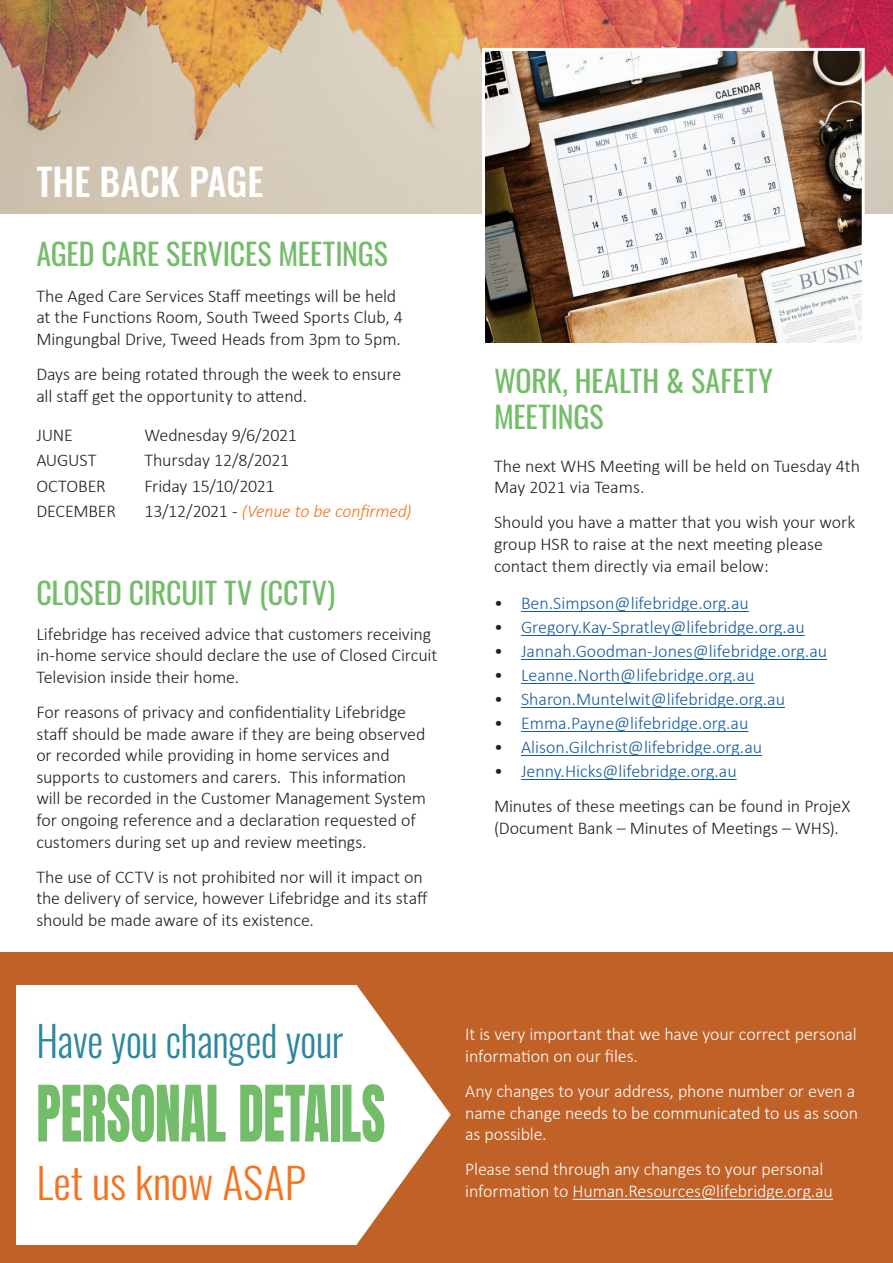
<style>
.page{position:relative;width:893px;height:1263px;background:#fff}
.page>*{position:absolute;margin:0;border:0;box-sizing:border-box;transform-origin:0 0}
.t1{font:66.15px "Anton";letter-spacing:-.005em;color:#73bc69;scale:.78 1}
.t2{font:300 42px "Oswald";letter-spacing:-.005em;color:#2c87a0;scale:.94 1}
.t3{font:300 42px "Oswald";letter-spacing:-.005em;color:#f47321;scale:1.05 1}
.t4{font:500 37.5px "Oswald";color:#fff}
.t5{font:30px/36px "Oswald";color:#73bc69}
.t6{font:300 18px/21.6px "Calibri";letter-spacing:-.005em;color:#231f20}
.t7{font:300 18px "Calibri";color:#175d9e}
.t8{font:300 18px/21.6px "Calibri";letter-spacing:-.01em;color:#fff}
.t9{font:italic 300 18px "Calibri";letter-spacing:-.01em;color:#f47321}
.s1{font-style:normal;color:#231f20}
.s2{color:#231f20}
</style>
<div class="page">
<div style="left:0;top:952px;width:893px;height:311px;background:#c06128"></div>
<hr style="left:521px;top:611px;width:228px;height:1px;background:#175d9e">
<hr style="left:521px;top:635px;width:284px;height:1px;background:#175d9e">
<hr style="left:521px;top:659px;width:306px;height:1px;background:#175d9e">
<hr style="left:521px;top:683px;width:233px;height:1px;background:#175d9e">
<hr style="left:521px;top:707px;width:264px;height:1px;background:#175d9e">
<hr style="left:521px;top:731px;width:227px;height:1px;background:#175d9e">
<hr style="left:521px;top:755px;width:241px;height:1px;background:#175d9e">
<hr style="left:521px;top:779px;width:216px;height:1px;background:#175d9e">
<div style="left:17px;top:985px;width:340px;height:259px;background:#fff"></div>
<hr style="left:573px;top:1199px;width:260px;height:1px;background:#fff">
<svg style="left:357px;top:985px;width:94px;height:259px"></svg>
<img style="left:0;top:0;width:893px;height:214px">
<img style="left:486px;top:52px;width:375px;height:290px">
<div style="left:482px;top:48px;width:383px;height:299px;border:3px solid #fff"></div>
<p class="t4" style="left:36px;top:162px;width:229px">THE BACK PAGE</p>
<p class="t5" style="left:36px;top:233px;width:353px">AGED CARE SERVICES MEETINGS</p>
<p class="t6" style="left:36px;top:285px;width:368px">The Aged Care Services Staff meetings will be held at the Functions Room, South Tweed Sports Club, 4<br>Mingungbal Drive, Tweed Heads from 3pm to 5pm.</p>
<p class="t6" style="left:36px;top:363px;width:366px">Days are being rotated through the week to ensure all staff get the opportunity to attend.</p>
<p class="t6" style="left:36px;top:424px;width:38px">JUNE</p>
<p class="t6" style="left:144px;top:424px;width:154px">Wednesday 9/6/2021</p>
<p class="t6" style="left:36px;top:449px;width:62px">AUGUST</p>
<p class="t6" style="left:144px;top:449px;width:146px">Thursday 12/8/2021</p>
<p class="t6" style="left:36px;top:475px;width:71px">OCTOBER</p>
<p class="t6" style="left:144px;top:475px;width:132px">Friday 15/10/2021</p>
<p class="t6" style="left:36px;top:500px;width:81px">DECEMBER</p>
<p class="t9" style="left:144px;top:500px;width:269px"><span class="s1">13/12/2021 -</span> (Venue to be confirmed)</p>
<p class="t5" style="left:36px;top:571px;width:301px">CLOSED CIRCUIT TV (CCTV)</p>
<p class="t6" style="left:36px;top:623px;width:403px">Lifebridge has received advice that customers receiving in-home service should declare the use of Closed Circuit<br>Television inside their home.</p>
<p class="t6" style="left:36px;top:701px;width:391px">For reasons of privacy and confidentiality Lifebridge staff should be made aware if they are being observed or recorded while providing in home services and supports to customers and carers. This information will be recorded in the Customer Management System for ongoing reference and a declaration requested of customers during set up and review meetings.</p>
<p class="t6" style="left:36px;top:866px;width:393px">The use of CCTV is not prohibited nor will it impact on the delivery of service, however Lifebridge and its staff should be made aware of its existence.</p>
<p class="t5" style="left:494px;top:359px;width:280px">WORK, HEALTH &amp; SAFETY<br>MEETINGS</p>
<p class="t6" style="left:494px;top:455px;width:368px">The next WHS Meeting will be held on Tuesday 4th<br>May 2021 via Teams.</p>
<p class="t6" style="left:494px;top:511px;width:363px">Should you have a matter that you wish your work group HSR to raise at the next meeting please contact them directly via email below:</p>
<p class="t7" style="left:494px;top:592px;width:256px"><span class="s2">•</span> Ben.Simpson@lifebridge.org.au</p>
<p class="t7" style="left:494px;top:616px;width:312px"><span class="s2">•</span> Gregory.Kay-Spratley@lifebridge.org.au</p>
<p class="t7" style="left:494px;top:640px;width:335px"><span class="s2">•</span> Jannah.Goodman-Jones@lifebridge.org.au</p>
<p class="t7" style="left:494px;top:664px;width:262px"><span class="s2">•</span> Leanne.North@lifebridge.org.au</p>
<p class="t7" style="left:494px;top:688px;width:293px"><span class="s2">•</span> Sharon.Muntelwit@lifebridge.org.au</p>
<p class="t7" style="left:494px;top:712px;width:256px"><span class="s2">•</span> Emma.Payne@lifebridge.org.au</p>
<p class="t7" style="left:494px;top:736px;width:270px"><span class="s2">•</span> Alison.Gilchrist@lifebridge.org.au</p>
<p class="t7" style="left:494px;top:760px;width:244px"><span class="s2">•</span> Jenny.Hicks@lifebridge.org.au</p>
<p class="t6" style="left:494px;top:795px;width:358px">Minutes of these meetings can be found in ProjeX</p>
<p class="t6" style="left:494px;top:817px;width:346px">(Document Bank – Minutes of Meetings – WHS).</p>
<p class="t2" style="left:36px;top:1004px;width:328px">Have you changed your</p>
<p class="t1" style="left:36px;top:1080px;width:449px">PERSONAL DETAILS</p>
<p class="t3" style="left:36px;top:1145px;width:258px">Let us know ASAP</p>
<p class="t8" style="left:465px;top:1023px;width:393px">It is very important that we have your correct personal information on our files.</p>
<p class="t8" style="left:465px;top:1080px;width:394px">Any changes to your address, phone number or even a name change needs to be communicated to us as soon as possible.</p>
<p class="t8" style="left:465px;top:1158px;width:369px">Please send through any changes to your personal information to Human.Resources@lifebridge.org.au</p>
</div>
